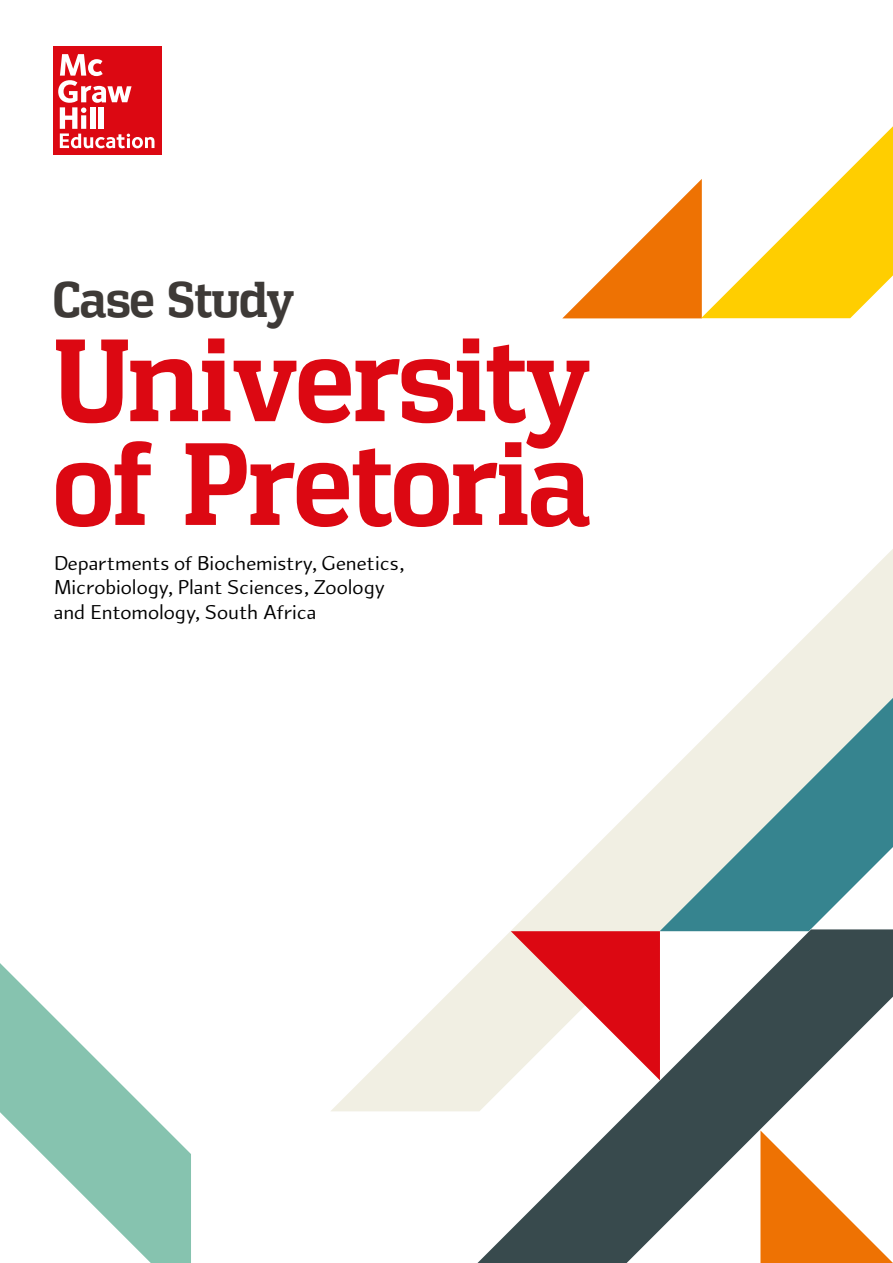
<style>
.page{position:relative;width:893px;height:1263px;background:#fff}
.page>*{position:absolute;margin:0;border:0;box-sizing:border-box;transform-origin:0 0}
.t1{font:700 115.05px/103.8px "Vectipede Rg";letter-spacing:-.01em;color:#dc0812}
.t2{font:700 49.05px "Vectipede Rg";letter-spacing:-.01em;color:#3e3a37}
.t3{font:21.3px/24.8px "Arum Sans";color:#000}
</style>
<div class="page">
<div style="left:53px;top:47px;width:108px;height:108px;background:#dc0812"></div>
<svg style="left:58px;top:54px;width:97px;height:94px"></svg>
<svg style="left:331px;top:549px;width:562px;height:562px"></svg>
<svg style="left:477px;top:929px;width:416px;height:334px"></svg>
<svg style="left:0;top:963px;width:191px;height:300px"></svg>
<svg style="left:660px;top:698px;width:233px;height:233px;background:#a0c2c1"></svg>
<svg style="left:562px;top:126px;width:331px;height:192px"></svg>
<svg style="left:511px;top:931px;width:149px;height:149px"></svg>
<svg style="left:760px;top:1130px;width:133px;height:133px"></svg>
<h2 class="t2" style="left:53px;top:271px;width:243px">Case Study</h2>
<h1 class="t1" style="left:53px;top:328px;width:540px">University of Pretoria</h1>
<p class="t3" style="left:54px;top:551px;width:352px">Departments of Biochemistry, Genetics,<br>Microbiology, Plant Sciences, Zoology and Entomology, South Africa</p>
</div>
